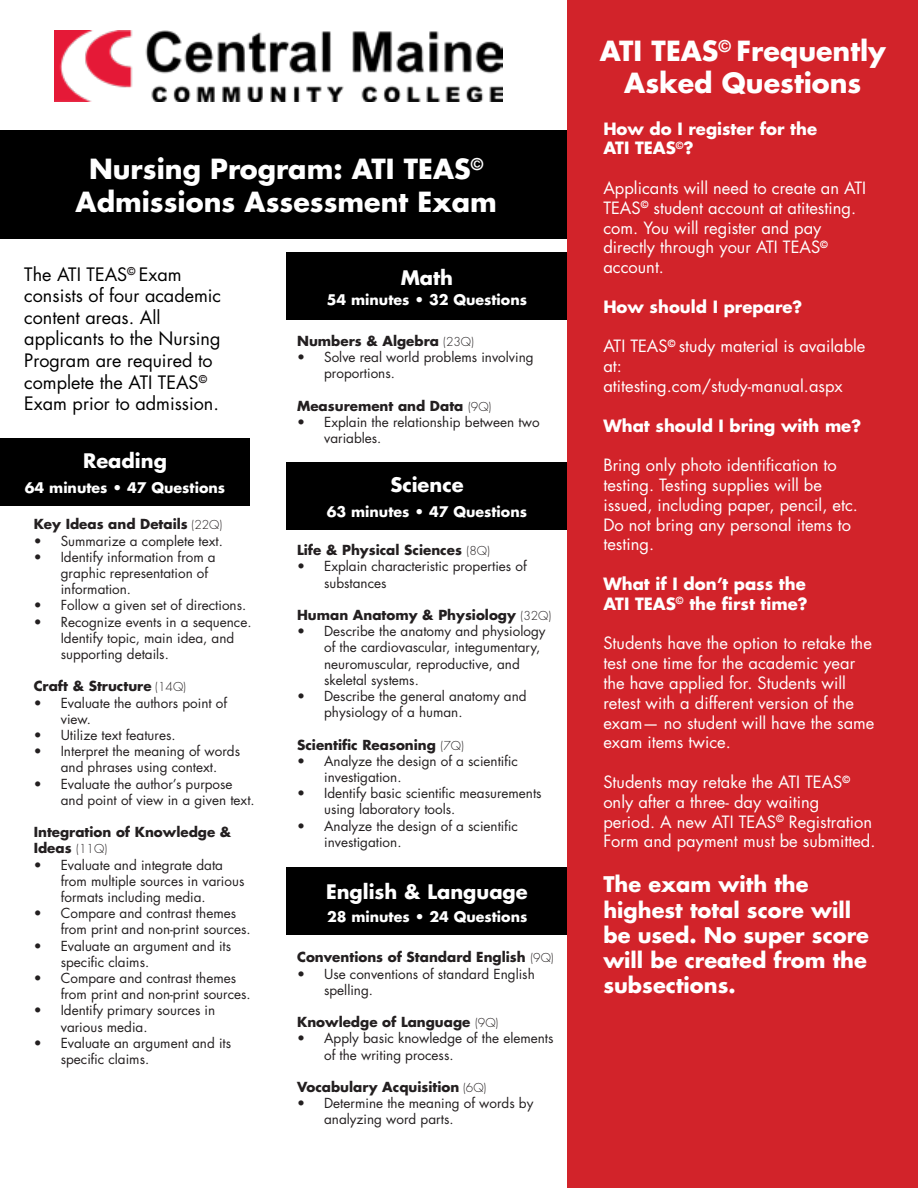
<style>
.page{position:relative;width:918px;height:1188px;background:#fff}
.page>*{position:absolute;margin:0;border:0;box-sizing:border-box;transform-origin:0 0}
.t1{font:700 27px/32.4px "Futura LT";color:#fff;text-align:center}
.t2{font:700 21px/25.2px "Futura LT";color:#fff}
.t3{font:700 19.5px "Futura LT";color:#fff}
.t4{font:18px/21.6px "Futura LT";color:#000}
.t5{font:16.5px/19.8px "Futura LT";color:#fff}
.t6{font:700 16.5px/19.8px "Futura LT";color:#fff}
.t7{font:700 14.25px "Futura LT";color:#fff}
.t8{font:13.5px/16.2px "Futura LT";color:#231f20}
.t9{font:700 13.5px/16.2px "Futura LT";color:#231f20}
.s1{font-weight:300;font-size:12px}
</style>
<div class="page">
<div style="left:286px;top:252px;width:282px;height:68px;background:#000"></div>
<div style="left:286px;top:463px;width:282px;height:67px;background:#000"></div>
<div style="left:287px;top:868px;width:281px;height:67px;background:#000"></div>
<div style="left:1px;top:130px;width:573px;height:109px;background:#000"></div>
<div style="left:568px;top:0;width:350px;height:1188px;background:#d2232a"></div>
<div style="left:0;top:439px;width:249px;height:67px;background:#000"></div>
<img style="left:54px;top:30px;width:448px;height:72px">
<h1 class="t1" style="left:76px;top:153px;width:423px">Nursing Program: ATI TEAS<sup>©<br></sup>Admissions Assessment Exam</h1>
<h3 class="t4" style="left:24px;top:263px;width:198px">The ATI TEAS<sup>©</sup> Exam consists of four academic content areas. All applicants to the Nursing<br>Program are required to complete the ATI TEAS<sup>©<br></sup>Exam prior to admission.</h3>
<h3 class="t3" style="left:83px;top:448px;width:85px">Reading</h3>
<p class="t7" style="left:25px;top:479px;width:202px">64 minutes • 47 Questions</p>
<p class="t9" style="left:34px;top:516px;width:190px">Key Ideas and Details <span class="s1">(22Q)</span></p>
<p class="t8" style="left:34px;top:533px;width:191px">• Summarize a complete text.</p>
<p class="t8" style="left:61px;top:549px;width:157px;text-indent:-27px">• Identify information from a graphic representation of information.</p>
<p class="t8" style="left:34px;top:597px;width:214px">• Follow a given set of directions.</p>
<p class="t8" style="left:61px;top:614px;width:192px;text-indent:-27px">• Recognize events in a sequence.<br>Identify topic, main idea, and supporting details.</p>
<p class="t9" style="left:34px;top:678px;width:154px">Craft &amp; Structure <span class="s1">(14Q)</span></p>
<p class="t8" style="left:61px;top:695px;width:168px;text-indent:-27px">• Evaluate the authors point of view.</p>
<p class="t8" style="left:34px;top:727px;width:143px">• Utilize text features.</p>
<p class="t8" style="left:34px;top:743px;width:208px;text-align:center">• Interpret the meaning of words and phrases using context.</p>
<p class="t8" style="left:61px;top:776px;width:196px;text-indent:-27px">• Evaluate the author’s purpose and point of view in a given text.</p>
<p class="t9" style="left:34px;top:824px;width:199px">Integration of Knowledge &amp;<br>Ideas <span class="s1">(11Q)</span></p>
<p class="t8" style="left:61px;top:857px;width:185px;text-indent:-27px">• Evaluate and integrate data from multiple sources in various formats including media.</p>
<p class="t8" style="left:61px;top:905px;width:191px;text-indent:-27px">• Compare and contrast themes from print and non-print sources.</p>
<p class="t8" style="left:61px;top:938px;width:172px;text-indent:-27px">• Evaluate an argument and its specific claims.</p>
<p class="t8" style="left:61px;top:970px;width:191px;text-indent:-27px">• Compare and contrast themes from print and non-print sources.</p>
<p class="t8" style="left:61px;top:1002px;width:156px;text-indent:-27px">• Identify primary sources in various media.</p>
<p class="t8" style="left:61px;top:1035px;width:172px;text-indent:-27px">• Evaluate an argument and its specific claims.</p>
<h3 class="t3" style="left:401px;top:264px;width:54px">Math</h3>
<p class="t7" style="left:327px;top:290px;width:202px">54 minutes • 32 Questions</p>
<p class="t9" style="left:297px;top:332px;width:178px">Numbers &amp; Algebra <span class="s1">(23Q)</span></p>
<p class="t8" style="left:324px;top:349px;width:211px;text-indent:-27px">• Solve real world problems involving proportions.</p>
<p class="t9" style="left:297px;top:397px;width:196px">Measurement and Data <span class="s1">(9Q)</span></p>
<p class="t8" style="left:324px;top:414px;width:217px;text-indent:-27px">• Explain the relationship between two variables.</p>
<h3 class="t3" style="left:390px;top:472px;width:75px">Science</h3>
<p class="t7" style="left:327px;top:503px;width:202px">63 minutes • 47 Questions</p>
<p class="t9" style="left:297px;top:542px;width:194px">Life &amp; Physical Sciences <span class="s1">(8Q)</span></p>
<p class="t8" style="left:324px;top:559px;width:204px;text-indent:-27px">• Explain characteristic properties of substances</p>
<p class="t9" style="left:297px;top:607px;width:256px">Human Anatomy &amp; Physiology <span class="s1">(32Q)</span></p>
<p class="t8" style="left:324px;top:623px;width:223px;text-indent:-27px">• Describe the anatomy and physiology of the cardiovascular, integumentary, neuromuscular, reproductive, and skeletal systems.</p>
<p class="t8" style="left:324px;top:688px;width:204px;text-indent:-27px">• Describe the general anatomy and physiology of a human.</p>
<p class="t9" style="left:297px;top:736px;width:168px">Scientific Reasoning <span class="s1">(7Q)</span></p>
<p class="t8" style="left:324px;top:753px;width:195px;text-indent:-27px">• Analyze the design of a scientific investigation.</p>
<p class="t8" style="left:324px;top:785px;width:219px;text-indent:-27px">• Identify basic scientific measurements using laboratory tools.</p>
<p class="t8" style="left:324px;top:818px;width:195px;text-indent:-27px">• Analyze the design of a scientific investigation.</p>
<h3 class="t3" style="left:326px;top:878px;width:203px">English &amp; Language</h3>
<p class="t7" style="left:327px;top:908px;width:202px">28 minutes • 24 Questions</p>
<p class="t9" style="left:297px;top:949px;width:258px">Conventions of Standard English <span class="s1">(9Q)</span></p>
<p class="t8" style="left:324px;top:966px;width:212px;text-indent:-27px">• Use conventions of standard English spelling.</p>
<p class="t9" style="left:297px;top:1014px;width:203px">Knowledge of Language <span class="s1">(9Q)</span></p>
<p class="t8" style="left:324px;top:1030px;width:231px;text-indent:-27px">• Apply basic knowledge of the elements of the writing process.</p>
<p class="t9" style="left:297px;top:1079px;width:191px">Vocabulary Acquisition <span class="s1">(6Q)</span></p>
<p class="t8" style="left:324px;top:1095px;width:211px;text-indent:-27px">• Determine the meaning of words by analyzing word parts.</p>
<h1 class="t1" style="left:600px;top:34px;width:288px">ATI TEAS<sup>©</sup> Frequently<br>Asked Questions</h1>
<p class="t6" style="left:603px;top:118px;width:215px">How do I register for the<br>ATI TEAS<sup>©</sup>?</p>
<p class="t5" style="left:603px;top:178px;width:264px">Applicants will need to create an ATI<br>TEAS<sup>©</sup> student account at atitesting. com. You will register and pay directly through your ATI TEAS<sup>© </sup>account.</p>
<p class="t6" style="left:603px;top:297px;width:200px">How should I prepare?</p>
<p class="t5" style="left:603px;top:337px;width:264px">ATI TEAS<sup>©</sup> study material is available at: atitesting.com/study-manual.aspx</p>
<p class="t6" style="left:603px;top:415px;width:259px">What should I bring with me?</p>
<p class="t5" style="left:603px;top:455px;width:256px">Bring only photo identification to testing. Testing supplies will be issued, including paper, pencil, etc.<br>Do not bring any personal items to testing.</p>
<p class="t6" style="left:603px;top:574px;width:206px">What if I don’t pass the<br>ATI TEAS<sup>©</sup> the first time?</p>
<p class="t5" style="left:603px;top:634px;width:273px">Students have the option to retake the test one time for the academic year the have applied for. Students will retest with a different version of the exam— no student will have the same exam items twice.</p>
<p class="t5" style="left:603px;top:772px;width:274px">Students may retake the ATI TEAS<sup>© </sup>only after a three- day waiting<br>period. A new ATI TEAS<sup>©</sup> Registration Form and payment must be submitted.</p>
<h2 class="t2" style="left:603px;top:872px;width:267px">The exam with the highest total score will be used. No super score will be created from the subsections.</h2>
</div>
